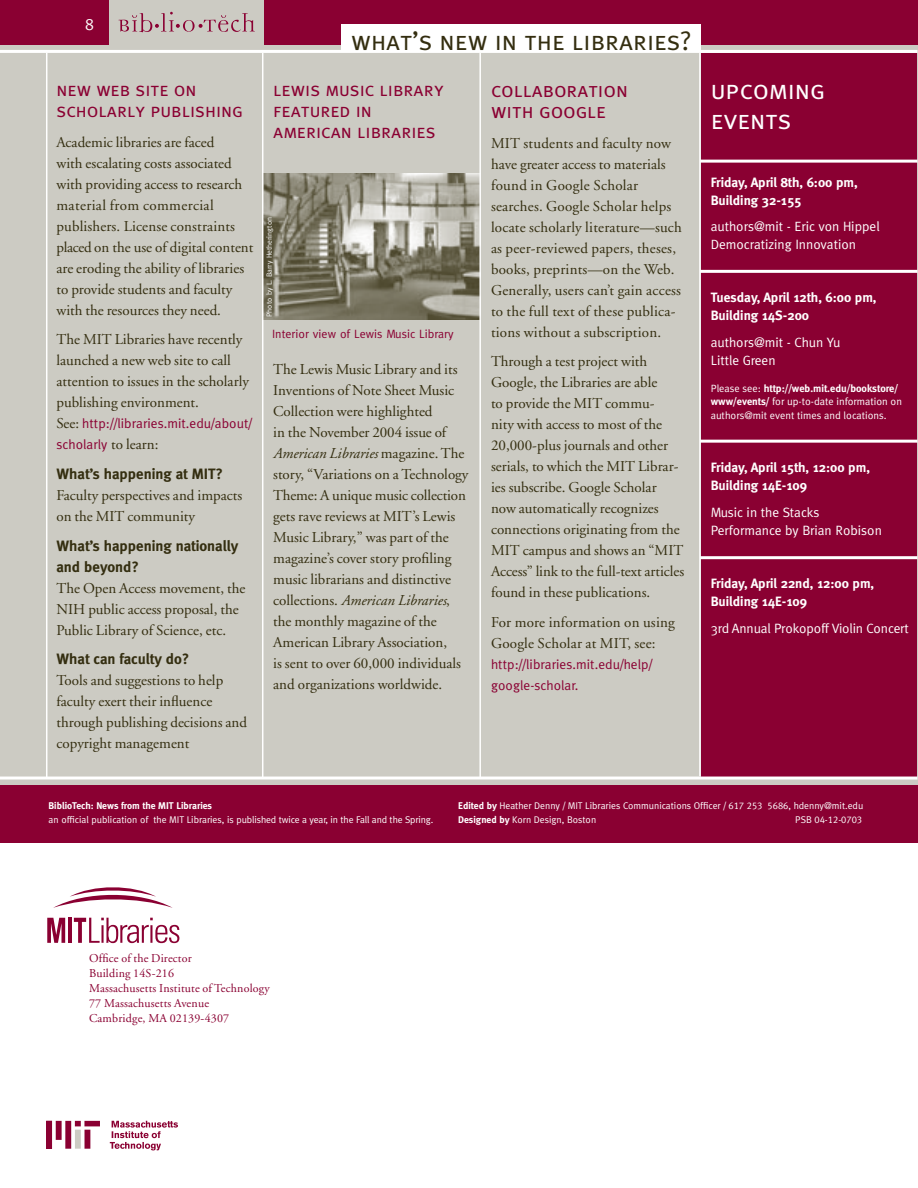
<style>
.page{position:relative;width:918px;height:1188px;background:#fff}
.page>*{position:absolute;margin:0;border:0;box-sizing:border-box;transform-origin:0 0}
.t1{font:27px "Meta Caps";color:#342e10}
.t2{font:27px/29.7px "Meta Caps";color:#fff}
.t3{font:21px/21px "Meta Caps";color:#8a0032}
.t4{font:19.5px/21px "Meta Caps";color:#8a0032}
.t5{font:16.5px "Meta Caps";color:#fff}
.t6{font:15px/21px "Adobe Garamond";color:#342e10}
.t7{font:700 15px/21px "Meta";color:#342e10}
.t8{font:700 13.5px/18px "Meta";color:#fff}
.t9{font:13.5px/18px "Meta";color:#fff}
.t10{font:13.5px/21px "Meta";letter-spacing:.005em;color:#8a0032}
.t11{font:12px/15px "Adobe Garamond";letter-spacing:.015em;color:#8a0032}
.t12{font:12px "Meta";color:#8a0032}
.t13{font:10.5px/13.5px "Meta";color:#fff}
.t14{font:9.75px/14.2px "Meta";color:#fff}
.t15{font:700 9.75px "Meta";color:#fff}
.t16{font:9.75px "Meta Caps";color:#fff}
.t17{font:7.5px "Meta";color:#fff}
.s1{font-family:"Adobe Garamond";font-size:15px;color:#342e10}
.s2{font-style:italic}
.s3{font-weight:700}
.s4{font-family:"Meta Caps"}
</style>
<div class="page">
<div style="left:0;top:34px;width:917px;height:756px;background:#cccbc3"></div>
<div style="left:701px;top:53px;width:216px;height:725px;background:#8a0032"></div>
<div style="left:0;top:0;width:917px;height:45px;background:#8a0032"></div>
<img style="left:263px;top:173px;width:216px;height:147px">
<svg style="left:47px;top:918px;width:18px;height:25px"></svg>
<hr style="left:69px;top:918px;width:3px;height:25px;background:#8a0032">
<svg style="left:74px;top:918px;width:105px;height:25px"></svg>
<svg style="left:53px;top:887px;width:120px;height:21px"></svg>
<svg style="left:46px;top:1121px;width:54px;height:28px"></svg>
<svg style="left:110px;top:1121px;width:68px;height:29px"></svg>
<div style="left:75px;top:1130px;width:6px;height:19px;background:#cccbc3"></div>
<div style="left:0;top:785px;width:917px;height:58px;background:#8a0032"></div>
<div style="left:109px;top:0;width:155px;height:68px;background:#cccbc3"></div>
<svg style="left:118px;top:12px;width:137px;height:20px"></svg>
<div style="left:341px;top:24px;width:360px;height:28px;background:#fff"></div>
<hr style="left:0;top:50px;width:917px;height:3px;background:#fff">
<hr style="left:262px;top:53px;width:1px;height:724px;background:#fff">
<hr style="left:0;top:777px;width:917px;height:3px;background:#fff">
<hr style="left:46px;top:53px;width:1px;height:724px;background:#fff">
<hr style="left:479px;top:53px;width:2px;height:724px;background:#fff">
<hr style="left:700px;top:160px;width:217px;height:3px;background:#fff">
<hr style="left:700px;top:270px;width:217px;height:3px;background:#fff">
<hr style="left:700px;top:440px;width:217px;height:3px;background:#fff">
<hr style="left:700px;top:556px;width:217px;height:3px;background:#fff">
<hr style="left:699px;top:53px;width:2px;height:723px;background:#fff">
<p class="t5" style="left:85px;top:14px;width:10px">8</p>
<h1 class="t1" style="left:351px;top:25px;width:341px">what’s new in the libraries?</h1>
<h3 class="t4" style="left:56px;top:79px;width:188px">new web site on scholarly publishing</h3>
<p class="t6" style="left:56px;top:132px;width:198px">Academic libraries are faced<br>with escalating costs associated with providing access to research material from commercial publishers. License constraints placed on the use of digital content are eroding the ability of libraries to provide students and faculty with the resources they need.</p>
<p class="t6" style="left:56px;top:329px;width:194px">The MIT Libraries have recently launched a new web site to call attention to issues in the scholarly publishing environment.</p>
<p class="t10" style="left:56px;top:413px;width:197px"><span class="s1">See:</span> http://libraries.mit.edu/about/ scholarly <span class="s1">to learn:</span></p>
<p class="t7" style="left:56px;top:463px;width:168px">What’s happening at MIT?</p>
<p class="t6" style="left:56px;top:485px;width:187px">Faculty perspectives and impacts on the MIT community</p>
<p class="t7" style="left:56px;top:535px;width:183px">What’s happening nationally and beyond?</p>
<p class="t6" style="left:56px;top:578px;width:191px">The Open Access movement, the<br>NIH public access proposal, the<br>Public Library of Science, etc.</p>
<p class="t7" style="left:56px;top:648px;width:135px">What can faculty do?</p>
<p class="t6" style="left:56px;top:670px;width:192px">Tools and suggestions to help faculty exert their influence through publishing decisions and copyright management</p>
<h3 class="t4" style="left:273px;top:79px;width:172px">lewis music library featured in american libraries</h3>
<p class="t17" style="left:265px;top:317px;width:101px;rotate:-90deg">Photo by L. Barry Hetherington</p>
<p class="t12" style="left:272px;top:327px;width:183px">Interior view of Lewis Music Library</p>
<p class="t6" style="left:273px;top:359px;width:197px">The Lewis Music Library and its<br>Inventions of Note Sheet Music<br>Collection were highlighted<br>in the November 2004 issue of<br><span class="s2">American Libraries</span> magazine. The story, “Variations on a Technology<br>Theme: A unique music collection gets rave reviews at MIT’s Lewis<br>Music Library,” was part of the magazine’s cover story profiling music librarians and distinctive collections. <span class="s2">American Libraries</span>, the monthly magazine of the<br>American Library Association,<br>is sent to over 60,000 individuals and organizations worldwide.</p>
<h2 class="t3" style="left:491px;top:79px;width:138px">collaboration with google</h2>
<p class="t6" style="left:491px;top:133px;width:192px">MIT students and faculty now have greater access to materials found in Google Scholar searches. Google Scholar helps locate scholarly literature—such as peer-reviewed papers, theses, books, preprints—on the Web.<br>Generally, users can’t gain access to the full text of these publica&shy;tions without a subscription.</p>
<p class="t6" style="left:491px;top:352px;width:195px">Through a test project with<br>Google, the Libraries are able<br>to provide the MIT commu-<br>nity with access to most of the<br>20,000-plus journals and other serials, to which the MIT Librar&shy;ies subscribe. Google Scholar now automatically recognizes connections originating from the<br>MIT campus and shows an “MIT<br>Access” link to the full-text articles found in these publications.</p>
<p class="t6" style="left:491px;top:612px;width:185px">For more information on using<br>Google Scholar at MIT, see:</p>
<p class="t10" style="left:491px;top:654px;width:163px">http://libraries.mit.edu/help/ google-scholar.</p>
<h1 class="t2" style="left:711px;top:75px;width:116px">upcoming events</h1>
<p class="t8" style="left:711px;top:173px;width:149px">Friday, April 8th, 6:00 pm,<br>Building 32-155</p>
<p class="t9" style="left:711px;top:217px;width:170px">authors@mit - Eric von Hippel<br>Democratizing Innovation</p>
<p class="t8" style="left:711px;top:289px;width:167px">Tuesday, April 12th, 6:00 pm,<br>Building 14S-200</p>
<p class="t9" style="left:711px;top:333px;width:131px">authors@mit - Chun Yu<br>Little Green</p>
<p class="t13" style="left:711px;top:381px;width:193px">Please see: <span class="s3">http://web.mit.edu/bookstore/ www/events/</span> for up-to-date information on authors@mit event times and locations.</p>
<p class="t8" style="left:711px;top:458px;width:161px">Friday, April 15th, 12:00 pm,<br>Building 14E-109</p>
<p class="t9" style="left:711px;top:503px;width:173px">Music in the Stacks<br>Performance by Brian Robison</p>
<p class="t8" style="left:711px;top:574px;width:165px">Friday, April 22nd, 12:00 pm,<br>Building 14E-109</p>
<p class="t9" style="left:711px;top:619px;width:200px">3rd Annual Prokopoff Violin Concert</p>
<p class="t15" style="left:49px;top:800px;width:165px">BiblioTech: News from the MIT Libraries</p>
<p class="t14" style="left:49px;top:812px;width:386px">an official publication of the MIT Libraries, is published twice a year, in the Fall and the Spring.</p>
<p class="t14" style="left:458px;top:798px;width:407px"><span class="s3">Edited by</span> Heather Denny / MIT Libraries Communications Officer / <span class="s4">617 253 5686,</span> hdenny@mit.edu<br><span class="s3">Designed by</span> Korn Design, Boston</p>
<p class="t16" style="left:795px;top:814px;width:68px">PSB 04-12-0703</p>
<p class="t11" style="left:89px;top:951px;width:182px">Office of the Director<br>Building 14S-216<br>Massachusetts Institute of Technology<br>77 Massachusetts Avenue<br>Cambridge, MA 02139-4307</p>
</div>
